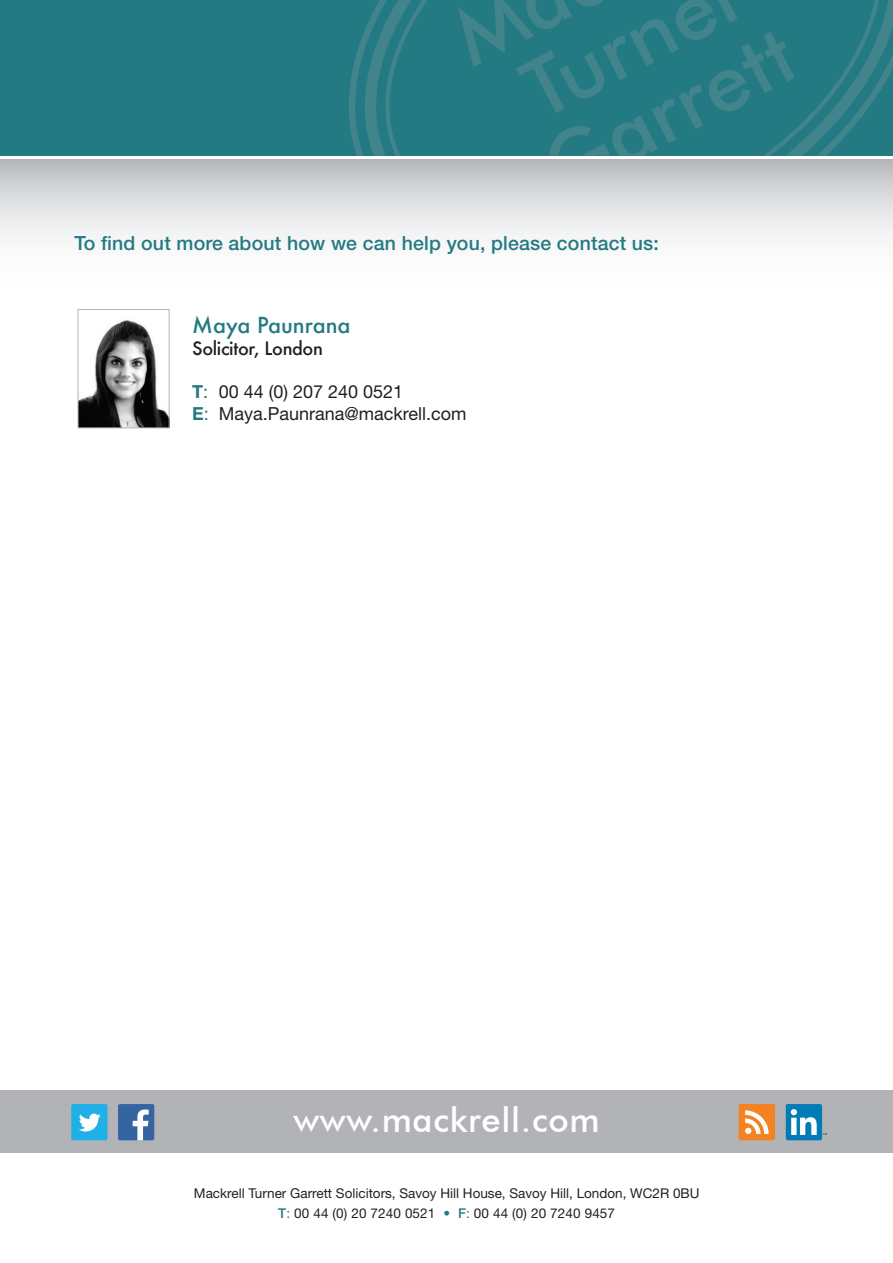
<style>
.page{position:relative;width:893px;height:1263px;background:#fff}
.page>*{position:absolute;margin:0;border:0;box-sizing:border-box;transform-origin:0 0}
.t1{font:500 34.5px "Futura BT";letter-spacing:.02em;color:#fff}
.t2{font:500 21.6px "Futura";color:#247a82}
.t3{font:500 19.5px "Helvetica Neue";letter-spacing:.01em;color:#247a82}
.t4{font:18px "Helvetica Neue";color:#231f20}
.t5{font:500 18px "Futura";letter-spacing:-.02em;color:#231f20}
.t6{font:13.5px "Helvetica Neue";color:#231f20}
.s1{font-weight:700;color:#247a82}
.s2{color:#247a82}
.s3{font-weight:500;color:#247a82}
</style>
<div class="page">
<div style="left:0;top:1091px;width:893px;height:62px;background:#b2b3b7"></div>
<div style="left:786px;top:1104px;width:36px;height:36px;background:#007bb6;border-radius:2px"></div>
<svg style="left:791px;top:1109px;width:26px;height:26px"></svg>
<div style="left:739px;top:1104px;width:36px;height:36px;background:#f58220;border-radius:2px"></div>
<svg style="left:745px;top:1110px;width:24px;height:24px"></svg>
<svg style="left:0;top:159px;width:893px;height:155px"></svg>
<div style="left:0;top:0;width:893px;height:156px;background:#247a82"></div>
<svg style="left:349px;top:57px;width:7px;height:96px"></svg>
<svg style="left:356px;top:0;width:537px;height:156px"></svg>
<svg style="left:458px;top:0;width:337px;height:156px"></svg>
<div style="left:71px;top:1104px;width:36px;height:36px;background:#1fb0e6;border-radius:2px"></div>
<svg style="left:79px;top:1113px;width:22px;height:18px"></svg>
<div style="left:118px;top:1104px;width:36px;height:36px;background:#3564a3;border-radius:2px"></div>
<svg style="left:133px;top:1109px;width:16px;height:31px"></svg>
<img style="left:80px;top:311px;width:88px;height:115px">
<div style="left:78px;top:309px;width:92px;height:119px;border:1px solid #b2b3b7"></div>
<p class="t3" style="left:74px;top:231px;width:586px">To find out more about how we can help you, please contact us:</p>
<p class="t2" style="left:192px;top:310px;width:160px">Maya Paunrana</p>
<p class="t5" style="left:192px;top:336px;width:132px">Solicitor, London</p>
<p class="t4" style="left:192px;top:381px;width:213px"><span class="s1">T</span><span class="s2">:</span> 00 44 (0) 207 240 0521</p>
<p class="t4" style="left:192px;top:403px;width:276px"><span class="s1">E</span><span class="s2">:</span> Maya.Paunrana@mackrell.com</p>
<p class="t1" style="left:293px;top:1098px;width:308px">www.mackrell.com</p>
<p class="t6" style="left:194px;top:1185px;width:507px">Mackrell Turner Garrett Solicitors, Savoy Hill House, Savoy Hill, London, WC2R 0BU</p>
<p class="t6" style="left:278px;top:1205px;width:338px"><span class="s3">T</span><span class="s2">:</span> 00 44 (0) 20 7240 0521 <span class="s2">•</span> <span class="s3">F</span><span class="s2">:</span> 00 44 (0) 20 7240 9457</p>
</div>
